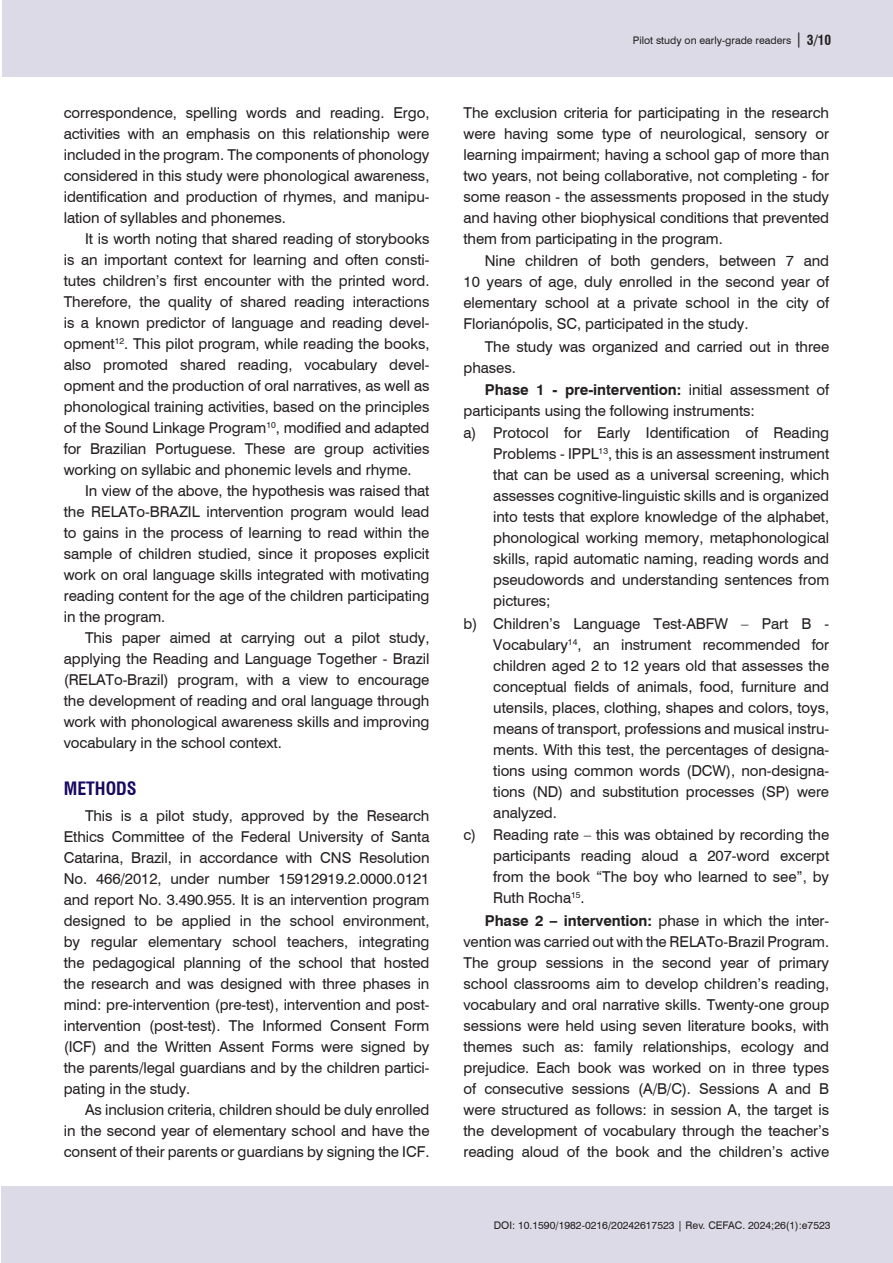
<style>
.page{position:relative;width:893px;height:1263px;background:#fff}
.page>*{position:absolute;margin:0;border:0;box-sizing:border-box;transform-origin:0 0}
.Nivel_1{font:700 condensed 18px "Swiss 721 BT";color:#18085f}
.Corpo_do_texto_INGLES{font:15px/21px "Swiss 721 BT";letter-spacing:-.005em;color:#231f20;text-align:justify}
.Bullet__a{font:15px/21px "Swiss 721 BT";letter-spacing:-.005em;color:#231f20;text-align:justify}
.t1{font:10.5px "Swiss 721 BT";color:#231f20}
.s1{font-size:15px}
.s2{font-weight:700;font-stretch:condensed;font-size:13.5px}
.s3{font-weight:700}
</style>
<div class="page">
<div style="left:1px;top:1186px;width:892px;height:77px;background:#dcdae7"></div>
<div style="left:2px;top:0;width:891px;height:77px;background:#dcdae7"></div>
<p class="Corpo_do_texto_INGLES" style="left:64px;top:101px;width:367px">correspondence, spelling words and reading. Ergo, activities with an emphasis on this relationship were included in the program. The components of phonology considered in this study were phonological awareness, identification and production of rhymes, and manipu&shy;lation of syllables and phonemes.</p>
<p class="Corpo_do_texto_INGLES" style="left:64px;top:227px;width:367px;text-indent:21px">It is worth noting that shared reading of storybooks is an important context for learning and often consti&shy;tutes children’s first encounter with the printed word.<br>Therefore, the quality of shared reading interactions is a known predictor of language and reading devel&shy;opment<sup>12</sup>. This pilot program, while reading the books, also promoted shared reading, vocabulary devel&shy;opment and the production of oral narratives, as well as phonological training activities, based on the principles of the Sound Linkage Program<sup>10</sup>, modified and adapted for Brazilian Portuguese. These are group activities working on syllabic and phonemic levels and rhyme.</p>
<p class="Corpo_do_texto_INGLES" style="left:64px;top:479px;width:367px;text-indent:21px">In view of the above, the hypothesis was raised that the RELATo-BRAZIL intervention program would lead to gains in the process of learning to read within the sample of children studied, since it proposes explicit work on oral language skills integrated with motivating reading content for the age of the children participating in the program.</p>
<p class="Corpo_do_texto_INGLES" style="left:64px;top:627px;width:367px;text-indent:21px">This paper aimed at carrying out a pilot study, applying the Reading and Language Together - Brazil (RELATo-Brazil) program, with a view to encourage the development of reading and oral language through work with phonological awareness skills and improving vocabulary in the school context.</p>
<p class="Nivel_1" style="left:64px;top:778px;width:74px">METHODS</p>
<p class="Corpo_do_texto_INGLES" style="left:64px;top:804px;width:367px;text-indent:21px">This is a pilot study, approved by the Research Ethics Committee of the Federal University of Santa Catarina, Brazil, in accordance with CNS Resolution No. 466/2012, under number 15912919.2.0000.0121 and report No. 3.490.955. It is an intervention program designed to be applied in the school environment, by regular elementary school teachers, integrating the pedagogical planning of the school that hosted the research and was designed with three phases in mind: pre-intervention (pre-test), intervention and post&shy;intervention (post-test). The Informed Consent Form (ICF) and the Written Assent Forms were signed by the parents/legal guardians and by the children partici&shy;pating in the study.</p>
<p class="Corpo_do_texto_INGLES" style="left:64px;top:1098px;width:367px;text-indent:21px">As inclusion criteria, children should be duly enrolled in the second year of elementary school and have the consent of their parents or guardians by signing the ICF.</p>
<p class="t1" style="left:633px;top:33px;width:200px">Pilot study on early-grade readers <span class="s1">|</span> <span class="s2">3/10</span></p>
<p class="Corpo_do_texto_INGLES" style="left:463px;top:101px;width:367px">The exclusion criteria for participating in the research were having some type of neurological, sensory or learning impairment; having a school gap of more than two years, not being collaborative, not completing - for some reason - the assessments proposed in the study and having other biophysical conditions that prevented them from participating in the program.</p>
<p class="Corpo_do_texto_INGLES" style="left:463px;top:250px;width:367px;text-indent:21px">Nine children of both genders, between 7 and 10 years of age, duly enrolled in the second year of elementary school at a private school in the city of Florianópolis, SC, participated in the study.</p>
<p class="Corpo_do_texto_INGLES" style="left:463px;top:335px;width:367px;text-indent:21px">The study was organized and carried out in three phases.</p>
<p class="Corpo_do_texto_INGLES" style="left:463px;top:379px;width:367px;text-indent:21px"><span class="s3">Phase 1 - pre-intervention:</span> initial assessment of participants using the following instruments:</p>
<p class="Bullet__a" style="left:493px;top:422px;width:337px;text-indent:-30px">a) Protocol for Early Identification of Reading Problems - IPPL<sup>13</sup>, this is an assessment instrument that can be used as a universal screening, which assesses cognitive-linguistic skills and is organized into tests that explore knowledge of the alphabet, phonological working memory, metaphonological skills, rapid automatic naming, reading words and pseudowords and understanding sentences from pictures;</p>
<p class="Bullet__a" style="left:493px;top:612px;width:337px;text-indent:-30px">b) Children’s Language Test-ABFW – Part B - Vocabulary<sup>14</sup>, an instrument recommended for children aged 2 to 12 years old that assesses the conceptual fields of animals, food, furniture and utensils, places, clothing, shapes and colors, toys, means of transport, professions and musical instru&shy;ments. With this test, the percentages of designa&shy;tions using common words (DCW), non-designa&shy;tions (ND) and substitution processes (SP) were analyzed.</p>
<p class="Bullet__a" style="left:493px;top:824px;width:337px;text-indent:-30px">c) Reading rate – this was obtained by recording the participants reading aloud a 207-word excerpt from the book “The boy who learned to see”, by Ruth Rocha<sup>15</sup>.</p>
<p class="Corpo_do_texto_INGLES" style="left:463px;top:909px;width:367px;text-indent:21px"><span class="s3">Phase 2 – intervention:</span> phase in which the inter&shy;vention was carried out with the RELATo-Brazil Program.<br>The group sessions in the second year of primary school classrooms aim to develop children’s reading, vocabulary and oral narrative skills. Twenty-one group sessions were held using seven literature books, with themes such as: family relationships, ecology and prejudice. Each book was worked on in three types of consecutive sessions (A/B/C). Sessions A and B were structured as follows: in session A, the target is the development of vocabulary through the teacher’s reading aloud of the book and the children’s active</p>
<p class="t1" style="left:494px;top:1218px;width:338px">DOI: 10.1590/1982-0216/20242617523 | Rev. CEFAC. 2024;26(1):e7523</p>
</div>
